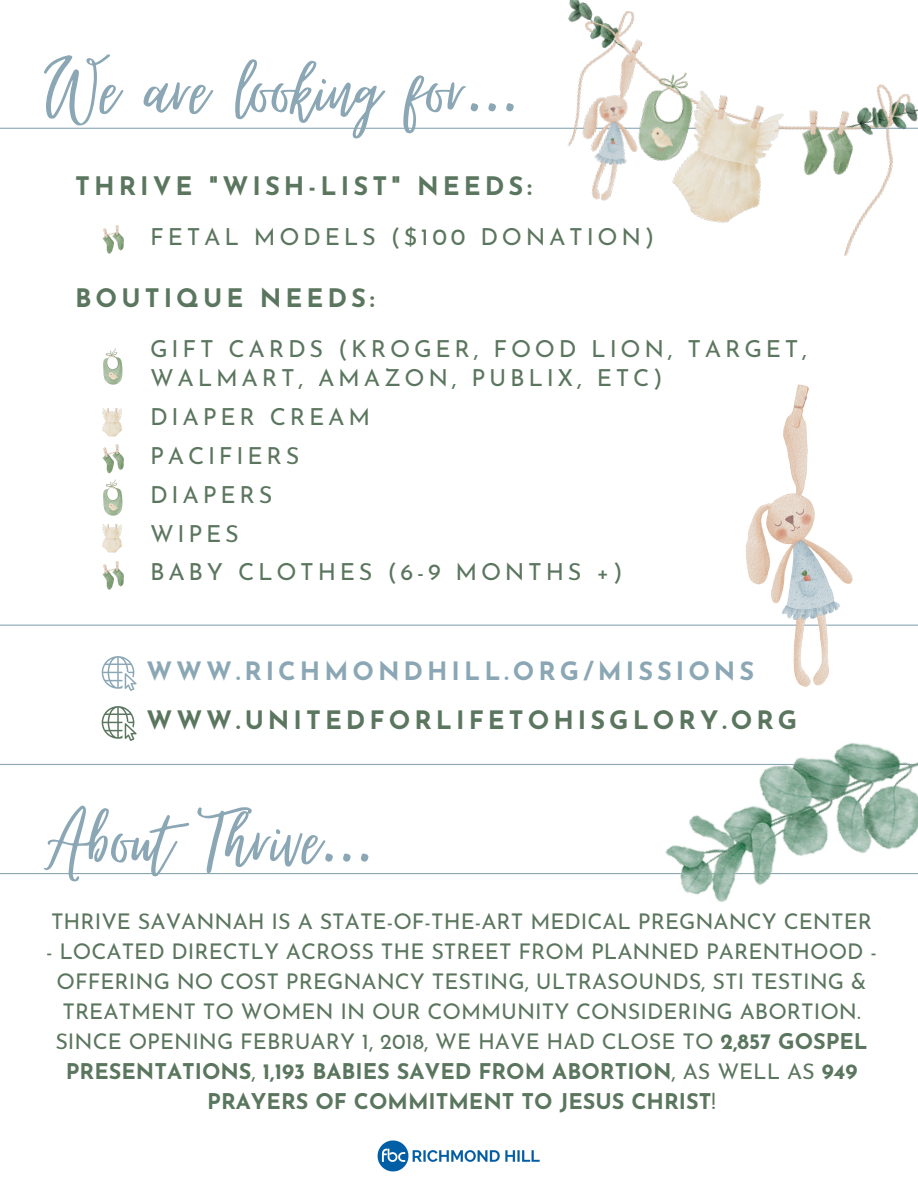
<style>
.page{position:relative;width:918px;height:1188px;background:#fff}
.page>*{position:absolute;margin:0;border:0;box-sizing:border-box;transform-origin:0 0}
.t1{font:103.5px "Virtual";color:#8ba7b5}
.t2{font:700 25.5px "Josefin Sans";letter-spacing:.16em;color:#5b765e}
.t3{font:700 25.35px "Josefin Sans";letter-spacing:.16em;color:#5b765e}
.t4{font:700 25.35px "Josefin Sans";letter-spacing:.16em;color:#8ba7b5}
.t5{font:23.55px/29.2px "Josefin Sans";letter-spacing:.16em;color:#5b765e}
.t6{font:21.6px/30px "Josefin Sans";color:#5b765e;text-align:center}
.s1{font-weight:700}
</style>
<div class="page">
<hr style="left:0;top:128px;width:918px;height:1px;background:#8ba7b5">
<hr style="left:0;top:873px;width:918px;height:1px;background:#8ba7b5">
<img style="left:377px;top:1140px;width:163px;height:32px">
<svg style="left:102px;top:656px;width:35px;height:35px"></svg>
<svg style="left:102px;top:706px;width:35px;height:35px"></svg>
<img style="left:102px;top:225px;width:22px;height:29px">
<img style="left:103px;top:348px;width:20px;height:37px">
<img style="left:102px;top:408px;width:20px;height:29px">
<img style="left:102px;top:444px;width:22px;height:109px">
<img style="left:102px;top:561px;width:22px;height:29px">
<hr style="left:0;top:625px;width:918px;height:1px;background:#8ba7b5">
<img style="left:743px;top:384px;width:115px;height:267px">
<hr style="left:0;top:764px;width:918px;height:1px;background:#8ba7b5">
<img style="left:653px;top:651px;width:265px;height:252px">
<img style="left:520px;top:0;width:398px;height:256px">
<h1 class="t1" style="left:45px;top:35px;width:475px">We are looking for...</h1>
<p class="t2" style="left:75px;top:176px;width:458px">THRIVE "WISH-LIST" NEEDS:</p>
<p class="t5" style="left:150px;top:224px;width:506px">FETAL MODELS ($100 DONATION)</p>
<p class="t2" style="left:75px;top:288px;width:301px">BOUTIQUE NEEDS:</p>
<p class="t5" style="left:150px;top:336px;width:658px">GIFT CARDS (KROGER, FOOD LION, TARGET,<br>WALMART, AMAZON, PUBLIX, ETC)</p>
<p class="t5" style="left:150px;top:404px;width:222px">DIAPER CREAM</p>
<p class="t5" style="left:150px;top:443px;width:151px">PACIFIERS</p>
<p class="t5" style="left:150px;top:482px;width:124px">DIAPERS</p>
<p class="t5" style="left:150px;top:521px;width:90px">WIPES</p>
<p class="t5" style="left:150px;top:560px;width:474px">BABY CLOTHES (6-9 MONTHS +)</p>
<p class="t4" style="left:146px;top:661px;width:609px">WWW.RICHMONDHILL.ORG/MISSIONS</p>
<p class="t3" style="left:146px;top:710px;width:652px">WWW.UNITEDFORLIFETOHISGLORY.ORG</p>
<p class="t1" style="left:45px;top:785px;width:330px">About Thrive...</p>
<p class="t6" style="left:51px;top:908px;width:823px">THRIVE SAVANNAH IS A STATE-OF-THE-ART MEDICAL PREGNANCY CENTER</p>
<p class="t6" style="left:46px;top:938px;width:832px">- LOCATED DIRECTLY ACROSS THE STREET FROM PLANNED PARENTHOOD - OFFERING NO COST PREGNANCY TESTING, ULTRASOUNDS, STI TESTING &amp; TREATMENT TO WOMEN IN OUR COMMUNITY CONSIDERING ABORTION.<br>SINCE OPENING FEBRUARY 1, 2018, WE HAVE HAD CLOSE TO <span class="s1">2,857 GOSPEL PRESENTATIONS</span>, <span class="s1">1,193 BABIES SAVED FROM ABORTION</span>, AS WELL AS <span class="s1">949<br>PRAYERS OF COMMITMENT TO JESUS CHRIST</span>!</p>
</div>
